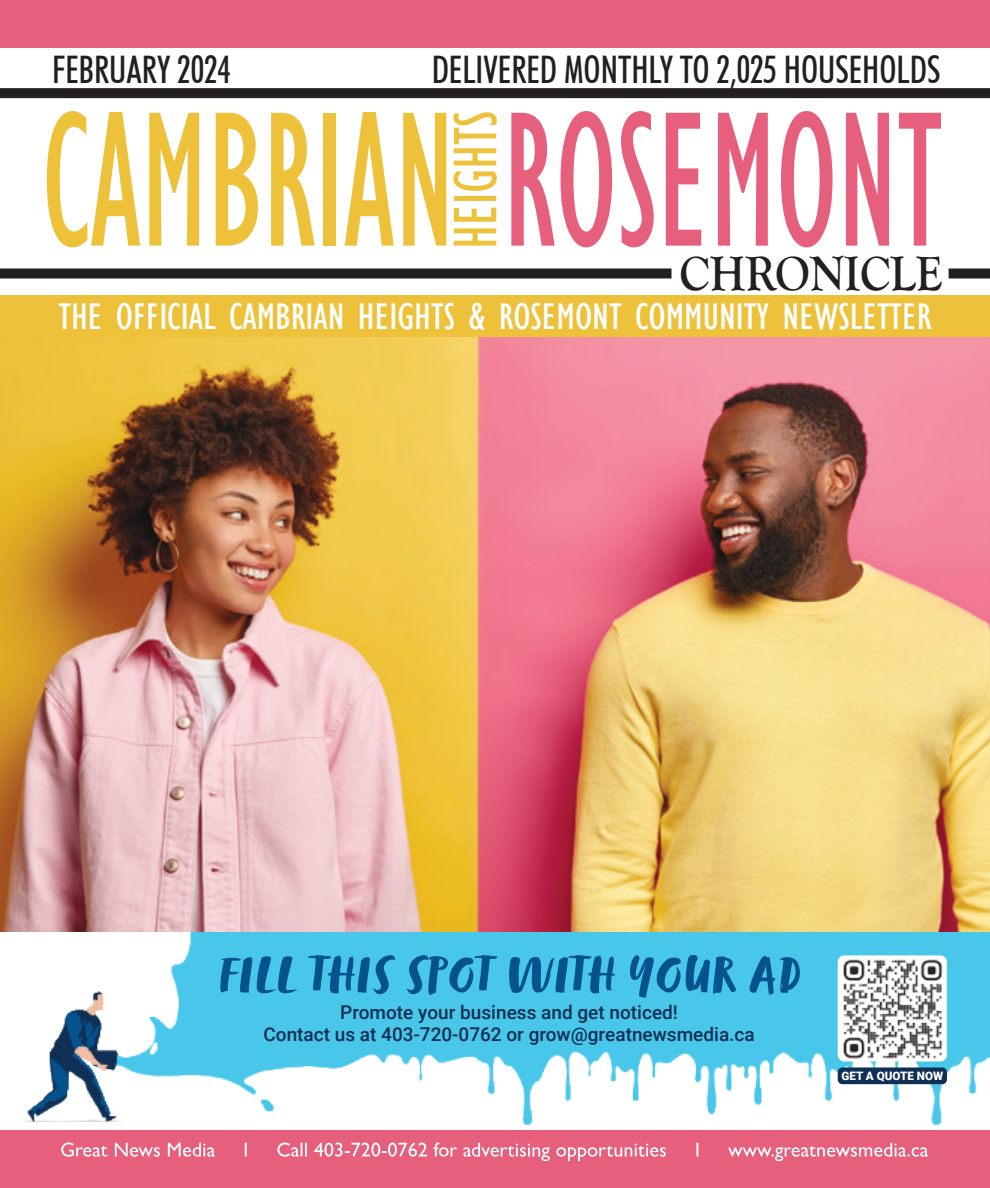
<style>
.page{position:relative;width:990px;height:1188px;background:#fff}
.page>*{position:absolute;margin:0;border:0;box-sizing:border-box;transform-origin:0 0}
.t1{font:condensed 198.8px "Gill Sans";color:#eec13b;scale:.72 1}
.t2{font:52px "Zooja Pro";letter-spacing:.06em;color:#05528d}
.t3{font:700 50px "Goudy Old Style T";color:#231f20;scale:.9 1}
.t4{font:condensed 38.2px "Gill Sans";color:#fff;scale:1.05 1}
.t5{font:500 condensed 38px "Futura BT";color:#231f20;scale:.92 1}
.t6{font:500 19px/22px "Roboto";color:#0f3054;text-align:center}
.t7{font:900 11.6px "Roboto";color:#fff}
.s1{color:#e65f7c}
</style>
<div class="page">
<img style="left:0;top:337px;width:990px;height:789px">
<div style="left:0;top:1130px;width:990px;height:58px;background:#e65f7c"></div>
<div style="left:0;top:0;width:990px;height:58px;background:#e65f7c"></div>
<svg style="left:61px;top:1143px;width:867px;height:18px"></svg>
<div style="left:0;top:48px;width:990px;height:248px;background:#fff"></div>
<div style="left:0;top:88px;width:990px;height:10px;background:#231f20"></div>
<div style="left:0;top:268px;width:672px;height:10px;background:#231f20"></div>
<div style="left:0;top:296px;width:990px;height:41px;background:#eec13b"></div>
<div style="left:949px;top:268px;width:41px;height:10px;background:#231f20"></div>
<svg style="left:453px;top:112px;width:44px;height:134px"></svg>
<div style="left:838px;top:955px;width:109px;height:106px;background:#fff;border-radius:7px"></div>
<img style="left:843px;top:959px;width:100px;height:100px">
<div style="left:838px;top:1067px;width:109px;height:17px;background:#0f3054;border-radius:5px"></div>
<p class="t5" style="left:52px;top:46px;width:196px">FEBRUARY 2024</p>
<p class="t5" style="left:432px;top:46px;width:555px">DELIVERED MONTHLY TO 2,025 HOUSEHOLDS</p>
<p class="t1" style="left:42px;top:63px;width:1252px">CAMBRIAN <span class="s1">ROSEMONT</span></p>
<p class="t3" style="left:680px;top:245px;width:293px">CHRONICLE</p>
<p class="t4" style="left:58px;top:294px;width:833px">THE OFFICIAL CAMBRIAN HEIGHTS &amp; ROSEMONT COMMUNITY NEWSLETTER</p>
<p class="t2" style="left:218px;top:944px;width:583px">FILL THIS SPOT WITH YOUR AD</p>
<p class="t6" style="left:264px;top:1000px;width:493px">Promote your business and get noticed!<br>Contact us at 403-720-0762 or grow@greatnewsmedia.ca</p>
<p class="t7" style="left:841px;top:1067px;width:103px">GET A QUOTE NOW</p>
</div>
